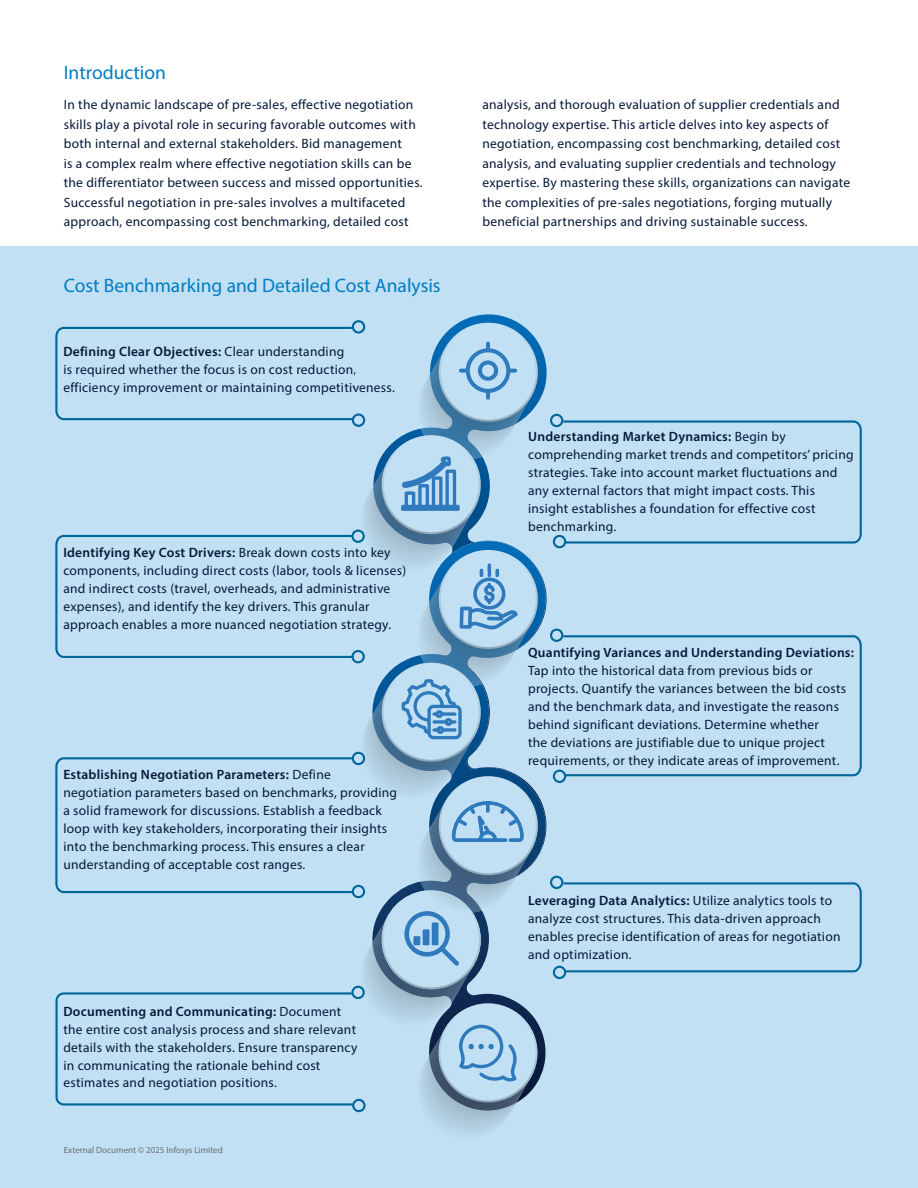
<style>
.page{position:relative;width:918px;height:1188px;background:#fff}
.page>*{position:absolute;margin:0;border:0;box-sizing:border-box;transform-origin:0 0}
.t1{font:19.5px "Myriad Pro";color:#007dc3}
.t2{font:13.5px/18px "Myriad Pro";letter-spacing:.02em;color:#061838}
.t3{font:600 13.5px "Myriad Pro";letter-spacing:.02em;color:#061838}
.t4{font:9px "Myriad Pro";color:#6d6e71}
.s1{font-weight:600}
</style>
<div class="page">
<div style="left:0;top:247px;width:918px;height:941px;background:#c1e0f4"></div>
<svg style="left:561px;top:419px;width:301px;height:126px"></svg>
<svg style="left:561px;top:634px;width:301px;height:143px"></svg>
<svg style="left:561px;top:881px;width:301px;height:92px"></svg>
<div style="left:550px;top:414px;width:13px;height:13px;border:2px solid #069;border-radius:50%"></div>
<div style="left:553px;top:535px;width:13px;height:13px;border:2px solid #069;border-radius:50%"></div>
<div style="left:550px;top:629px;width:13px;height:13px;border:2px solid #069;border-radius:50%"></div>
<div style="left:553px;top:770px;width:13px;height:13px;border:2px solid #069;border-radius:50%"></div>
<div style="left:550px;top:876px;width:13px;height:13px;border:2px solid #069;border-radius:50%"></div>
<div style="left:553px;top:966px;width:13px;height:13px;border:2px solid #069;border-radius:50%"></div>
<svg style="left:55px;top:320px;width:488px;height:813px"></svg>
<h1 class="t1" style="left:64px;top:60px;width:104px">Introduction</h1>
<p class="t2" style="left:64px;top:95px;width:360px;line-height:19.5px">In the dynamic landscape of pre-sales, effective negotiation skills play a pivotal role in securing favorable outcomes with both internal and external stakeholders. Bid management<br>is a complex realm where effective negotiation skills can be the differentiator between success and missed opportunities.<br>Successful negotiation in pre-sales involves a multifaceted approach, encompassing cost benchmarking, detailed cost</p>
<h1 class="t1" style="left:64px;top:273px;width:378px">Cost Benchmarking and Detailed Cost Analysis</h1>
<p class="t2" style="left:63px;top:343px;width:333px"><span class="s1">Defining Clear Objectives:</span> Clear understanding<br>is required whether the focus is on cost reduction, efficiency improvement or maintaining competitiveness.</p>
<p class="t2" style="left:63px;top:543px;width:344px"><span class="s1">Identifying Key Cost Drivers:</span> Break down costs into key components, including direct costs (labor, tools &amp; licenses) and indirect costs (travel, overheads, and administrative expenses), and identify the key drivers. This granular approach enables a more nuanced negotiation strategy.</p>
<p class="t2" style="left:63px;top:765px;width:335px"><span class="s1">Establishing Negotiation Parameters:</span> Define negotiation parameters based on benchmarks, providing a solid framework for discussions. Establish a feedback loop with key stakeholders, incorporating their insights into the benchmarking process. This ensures a clear understanding of acceptable cost ranges.</p>
<p class="t2" style="left:63px;top:1002px;width:296px"><span class="s1">Documenting and Communicating:</span> Document the entire cost analysis process and share relevant details with the stakeholders. Ensure transparency in communicating the rationale behind cost estimates and negotiation positions.</p>
<p class="t4" style="left:64px;top:1144px;width:161px">External Document © 2025 Infosys Limited</p>
<p class="t2" style="left:482px;top:95px;width:369px;line-height:19.5px">analysis, and thorough evaluation of supplier credentials and technology expertise. This article delves into key aspects of negotiation, encompassing cost benchmarking, detailed cost analysis, and evaluating supplier credentials and technology expertise. By mastering these skills, organizations can navigate the complexities of pre-sales negotiations, forging mutually beneficial partnerships and driving sustainable success.</p>
<p class="t2" style="left:528px;top:427px;width:327px"><span class="s1">Understanding Market Dynamics:</span> Begin by comprehending market trends and competitors’ pricing strategies. Take into account market fluctuations and any external factors that might impact costs. This insight establishes a foundation for effective cost benchmarking.</p>
<p class="t3" style="left:528px;top:643px;width:327px">Quantifying Variances and Understanding Deviations:</p>
<p class="t2" style="left:528px;top:661px;width:320px">Tap into the historical data from previous bids or projects. Quantify the variances between the bid costs and the benchmark data, and investigate the reasons behind significant deviations. Determine whether<br>the deviations are justifiable due to unique project requirements, or they indicate areas of improvement.</p>
<p class="t2" style="left:528px;top:891px;width:314px"><span class="s1">Leveraging Data Analytics:</span> Utilize analytics tools to analyze cost structures. This data-driven approach enables precise identification of areas for negotiation and optimization.</p>
</div>
